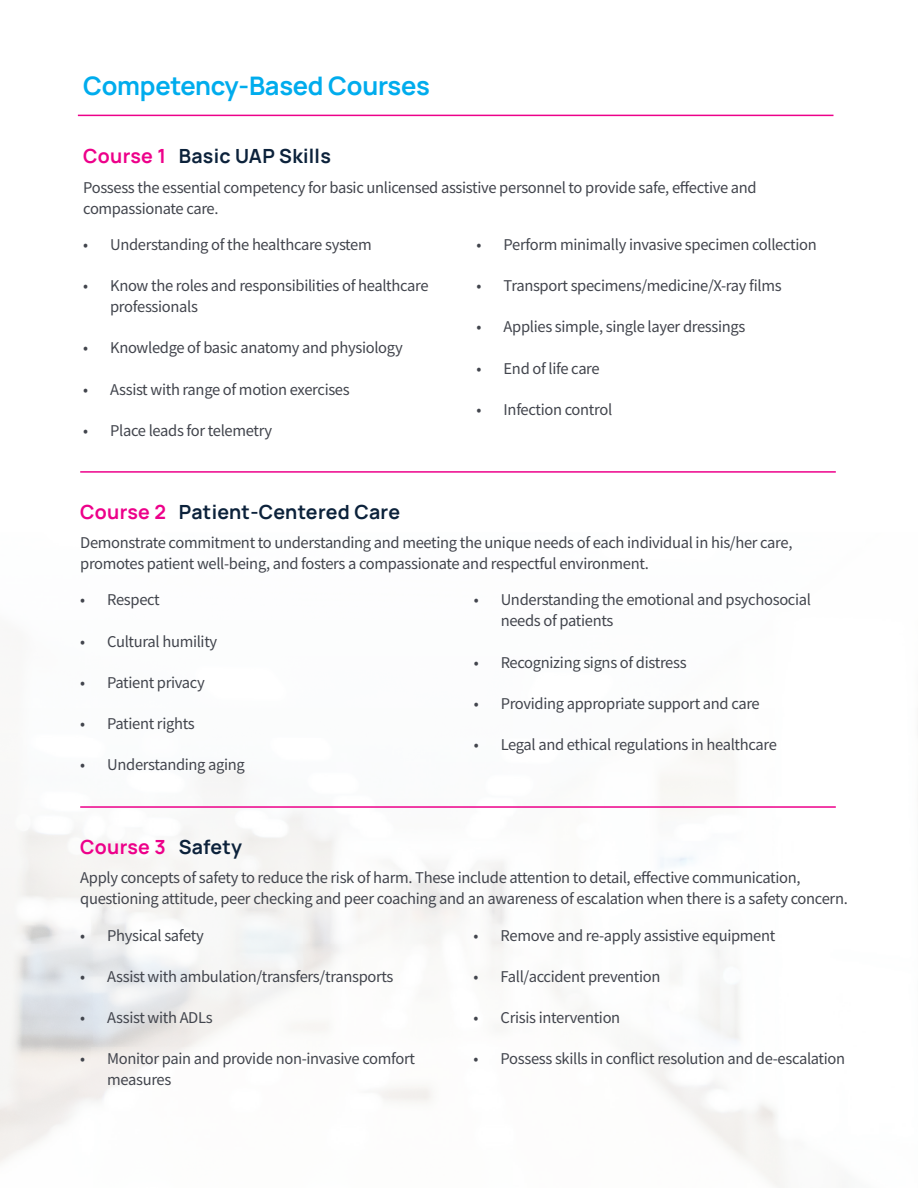
<style>
.page{position:relative;width:918px;height:1188px;background:#fff}
.page>*{position:absolute;margin:0;border:0;box-sizing:border-box;transform-origin:0 0}
.t1{font:200 25.5px "Manrope";letter-spacing:-.01em;color:#00aced}
.t2{font:200 19.5px "Manrope";letter-spacing:.015em;color:#0c223b}
.t3{font:200 19.5px "Manrope";letter-spacing:.015em;color:#ed008a}
.t4{font:16.5px/21px "Source Sans Pro";letter-spacing:-.02em;color:#42454d}
.s1{color:#ed008a}
.s2{color:#0c223b}
</style>
<div class="page">
<hr style="left:80px;top:471px;width:756px;height:2px;background:#ed008a">
<hr style="left:78px;top:115px;width:756px;height:1px;background:#ed008a">
<hr style="left:80px;top:806px;width:756px;height:2px;background:#ed008a">
<h1 class="t1" style="left:83px;top:68px;width:348px">Competency-Based Courses</h1>
<p class="t2" style="left:83px;top:142px;width:249px"><span class="s1">Course 1</span> Basic UAP Skills</p>
<p class="t4" style="left:83px;top:176px;width:675px">Possess the essential competency for basic unlicensed assistive personnel to provide safe, effective and compassionate care.</p>
<p class="t4" style="left:83px;top:234px;width:290px">• Understanding of the healthcare system</p>
<p class="t4" style="left:110px;top:275px;width:320px;text-indent:-27px">• Know the roles and responsibilities of healthcare professionals</p>
<p class="t4" style="left:83px;top:337px;width:321px">• Knowledge of basic anatomy and physiology</p>
<p class="t4" style="left:83px;top:378px;width:268px">• Assist with range of motion exercises</p>
<p class="t4" style="left:83px;top:420px;width:191px">• Place leads for telemetry</p>
<p class="t2" style="left:80px;top:498px;width:322px"><span class="s1">Course 2</span> Patient-Centered Care</p>
<p class="t4" style="left:477px;top:234px;width:342px">• Perform minimally invasive specimen collection</p>
<p class="t4" style="left:477px;top:275px;width:307px">• Transport specimens/medicine/X-ray films</p>
<p class="t4" style="left:477px;top:316px;width:270px">• Applies simple, single layer dressings</p>
<p class="t4" style="left:477px;top:357px;width:125px">• End of life care</p>
<p class="t4" style="left:477px;top:399px;width:137px">• Infection control</p>
<p class="t4" style="left:80px;top:532px;width:714px">Demonstrate commitment to understanding and meeting the unique needs of each individual in his/her care, promotes patient well-being, and fosters a compassionate and respectful environment.</p>
<p class="t4" style="left:80px;top:589px;width:81px">• Respect</p>
<p class="t4" style="left:80px;top:631px;width:139px">• Cultural humility</p>
<p class="t4" style="left:80px;top:672px;width:126px">• Patient privacy</p>
<p class="t4" style="left:80px;top:713px;width:116px">• Patient rights</p>
<p class="t4" style="left:80px;top:754px;width:166px">• Understanding aging</p>
<p class="t3" style="left:80px;top:833px;width:163px">Course 3 <span class="s2">Safety</span></p>
<p class="t4" style="left:501px;top:589px;width:312px;text-indent:-27px">• Understanding the emotional and psychosocial needs of patients</p>
<p class="t4" style="left:474px;top:652px;width:214px">• Recognizing signs of distress</p>
<p class="t4" style="left:474px;top:693px;width:288px">• Providing appropriate support and care</p>
<p class="t4" style="left:474px;top:734px;width:305px">• Legal and ethical regulations in healthcare</p>
<p class="t4" style="left:80px;top:867px;width:769px">Apply concepts of safety to reduce the risk of harm. These include attention to detail, effective communication, questioning attitude, peer checking and peer coaching and an awareness of escalation when there is a safety concern.</p>
<p class="t4" style="left:80px;top:925px;width:125px">• Physical safety</p>
<p class="t4" style="left:80px;top:966px;width:315px">• Assist with ambulation/transfers/transports</p>
<p class="t4" style="left:80px;top:1007px;width:134px">• Assist with ADLs</p>
<p class="t4" style="left:107px;top:1048px;width:309px;text-indent:-27px">• Monitor pain and provide non-invasive comfort measures</p>
<p class="t4" style="left:474px;top:925px;width:303px">• Remove and re-apply assistive equipment</p>
<p class="t4" style="left:474px;top:966px;width:188px">• Fall/accident prevention</p>
<p class="t4" style="left:474px;top:1007px;width:148px">• Crisis intervention</p>
<p class="t4" style="left:474px;top:1048px;width:373px">• Possess skills in conflict resolution and de-escalation</p>
</div>
